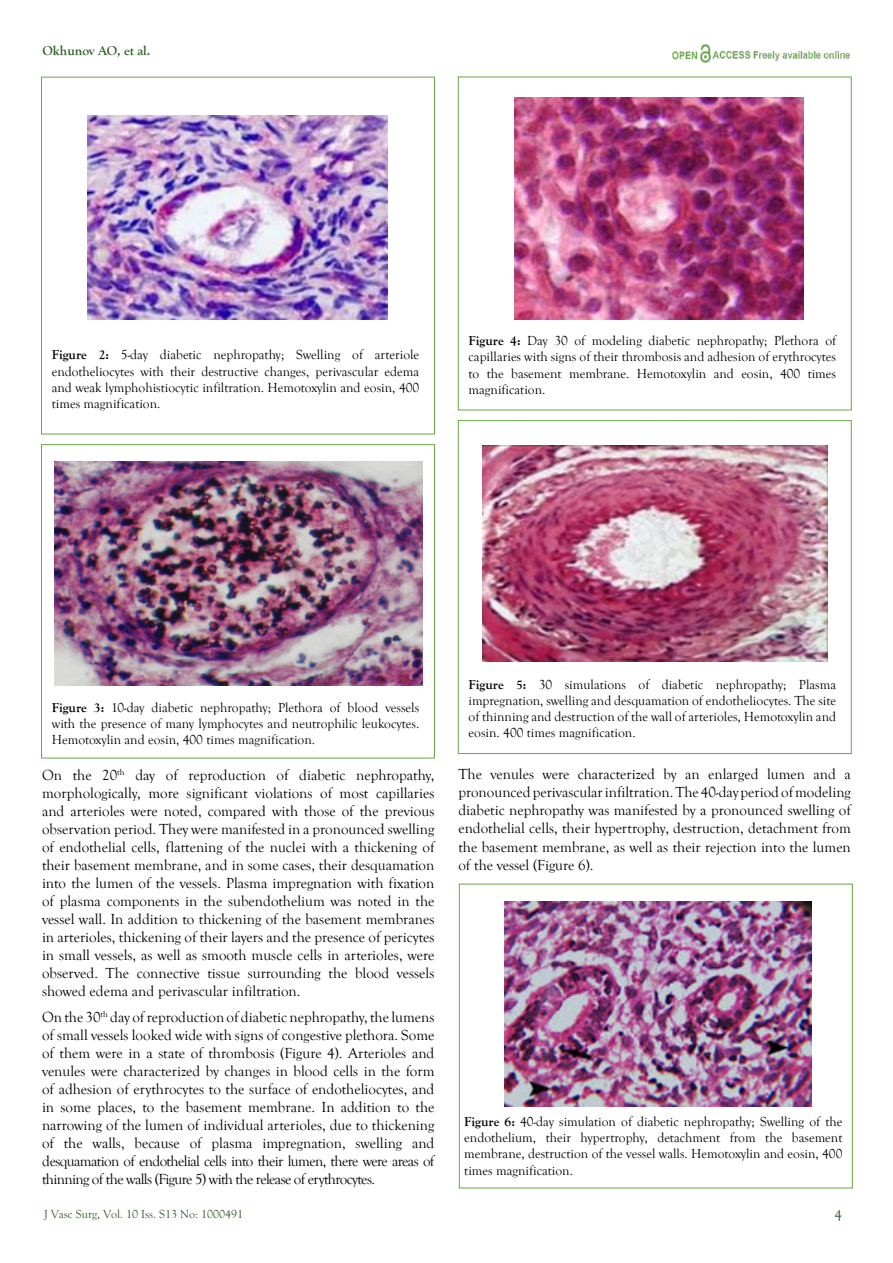
<style>
.page{position:relative;width:893px;height:1263px;background:#fff}
.page>*{position:absolute;margin:0;border:0;box-sizing:border-box;transform-origin:0 0}
.t1{font:15px/18px "Goudy Old Style T";color:#000;text-align:justify}
.t2{font:15px "Goudy Old Style T";color:#2f5b28}
.t3{font:13.5px/16.2px "Goudy Old Style T";color:#000;text-align:justify}
.t4{font:700 13.5px "Goudy Old Style T";color:#2f5b28}
.t5{font:12px "Goudy Old Style T";color:#2f5b28}
.s1{font-weight:700}
</style>
<div class="page">
<img style="left:672px;top:44px;width:178px;height:19px">
<div style="left:41px;top:77px;width:394px;height:357px;border:1px solid #67a747"></div>
<img style="left:54px;top:462px;width:368px;height:223px">
<div style="left:41px;top:445px;width:394px;height:313px;border:1px solid #67a747"></div>
<img style="left:88px;top:116px;width:300px;height:204px">
<img style="left:514px;top:98px;width:290px;height:222px">
<img style="left:483px;top:446px;width:345px;height:216px">
<img style="left:504px;top:901px;width:308px;height:206px">
<p class="t4" style="left:43px;top:43px;width:109px">Okhunov AO, et al.</p>
<p class="t3" style="left:52px;top:347px;width:369px"><span class="s1">Figure 2:</span> 5-day diabetic nephropathy; Swelling of arteriole endotheliocytes with their destructive changes, perivascular edema and weak lymphohistiocytic infiltration. Hemotoxylin and eosin, 400 times magnification.</p>
<p class="t3" style="left:469px;top:333px;width:369px"><span class="s1">Figure 4:</span> Day 30 of modeling diabetic nephropathy; Plethora of capillaries with signs of their thrombosis and adhesion of erythrocytes to the basement membrane. Hemotoxylin and eosin, 400 times magnification.</p>
<p class="t3" style="left:52px;top:700px;width:369px"><span class="s1">Figure 3:</span> 10-day diabetic nephropathy; Plethora of blood vessels with the presence of many lymphocytes and neutrophilic leukocytes.<br>Hemotoxylin and eosin, 400 times magnification.</p>
<p class="t1" style="left:42px;top:766px;width:394px">On the 20<sup>th</sup> day of reproduction of diabetic nephropathy, morphologically, more significant violations of most capillaries and arterioles were noted, compared with those of the previous observation period. They were manifested in a pronounced swelling of endothelial cells, flattening of the nuclei with a thickening of their basement membrane, and in some cases, their desquamation into the lumen of the vessels. Plasma impregnation with fixation of plasma components in the subendothelium was noted in the vessel wall. In addition to thickening of the basement membranes in arterioles, thickening of their layers and the presence of pericytes in small vessels, as well as smooth muscle cells in arterioles, were observed. The connective tissue surrounding the blood vessels showed edema and perivascular infiltration.</p>
<p class="t1" style="left:42px;top:1008px;width:394px">On the 30<sup>th</sup> day of reproduction of diabetic nephropathy, the lumens of small vessels looked wide with signs of congestive plethora. Some of them were in a state of thrombosis (Figure 4). Arterioles and venules were characterized by changes in blood cells in the form of adhesion of erythrocytes to the surface of endotheliocytes, and in some places, to the basement membrane. In addition to the narrowing of the lumen of individual arterioles, due to thickening of the walls, because of plasma impregnation, swelling and desquamation of endothelial cells into their lumen, there were areas of thinning of the walls (Figure 5) with the release of erythrocytes.</p>
<p class="t5" style="left:44px;top:1207px;width:201px">J Vasc Surg, Vol. 10 Iss. S13 No: 1000491</p>
<p class="t3" style="left:469px;top:676px;width:369px"><span class="s1">Figure 5:</span> 30 simulations of diabetic nephropathy; Plasma impregnation, swelling and desquamation of endotheliocytes. The site of thinning and destruction of the wall of arterioles, Hemotoxylin and eosin. 400 times magnification.</p>
<p class="t1" style="left:458px;top:766px;width:394px">The venules were characterized by an enlarged lumen and a pronounced perivascular infiltration. The 40-day period of modeling diabetic nephropathy was manifested by a pronounced swelling of endothelial cells, their hypertrophy, destruction, detachment from the basement membrane, as well as their rejection into the lumen of the vessel (Figure 6).</p>
<p class="t3" style="left:464px;top:1114px;width:380px"><span class="s1">Figure 6:</span> 40-day simulation of diabetic nephropathy; Swelling of the endothelium, their hypertrophy, detachment from the basement membrane, destruction of the vessel walls. Hemotoxylin and eosin, 400 times magnification.</p>
<p class="t2" style="left:834px;top:1207px;width:9px">4</p>
</div>
